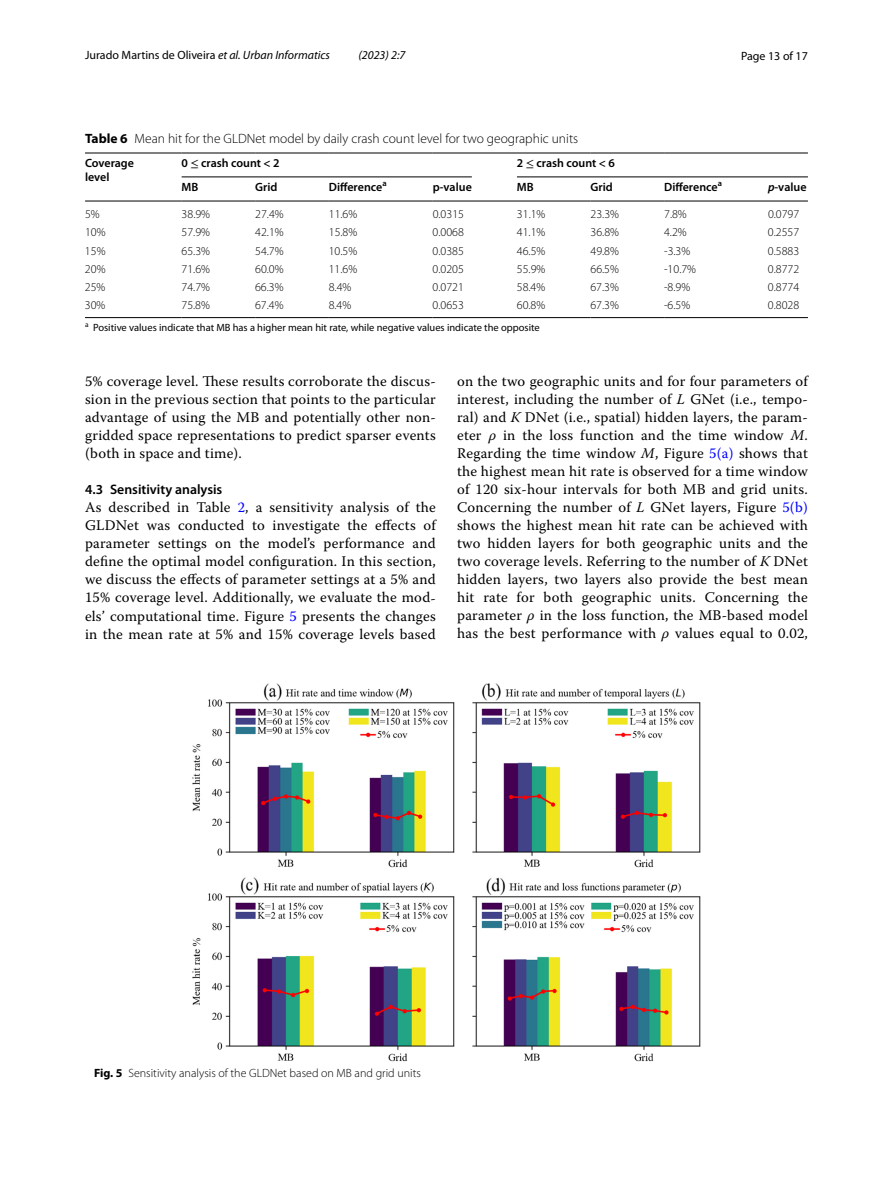
<style>
.page{position:relative;width:893px;height:1187px;background:#fff}
.page>*{position:absolute;margin:0;border:0;box-sizing:border-box;transform-origin:0 0}
.t1{font:14.7px/18px "Warnock Pro";letter-spacing:.015em;color:#000;text-align:justify}
.t2{font:600 13.8px "Myriad Pro";color:#000}
.t3{font:300 13.5px "Myriad Pro";color:#000}
.t4{font:300 12px "Myriad Pro";color:#000}
.t5{font:600 12px/13.5px "Myriad Pro";color:#000}
.t6{font:12px "Myriad Pro";color:#000}
.t7{font:italic 12px "Myriad Pro";color:#000}
.t8{font:10.5px "Myriad Pro";color:#000}
.s1{font-style:italic}
.s2{font-weight:700}
.s3{font-family:"STIX";font-weight:400}
.s4{color:#00f}
</style>
<div class="page">
<hr style="left:85px;top:153px;width:97px;height:1px;background:#000">
<hr style="left:85px;top:201px;width:97px;height:1px;background:#000">
<hr style="left:182px;top:153px;width:73px;height:1px;background:#000">
<hr style="left:255px;top:153px;width:74px;height:1px;background:#000">
<hr style="left:329px;top:153px;width:104px;height:1px;background:#000">
<hr style="left:433px;top:153px;width:84px;height:1px;background:#000">
<hr style="left:517px;top:153px;width:74px;height:1px;background:#000">
<hr style="left:591px;top:153px;width:73px;height:1px;background:#000">
<hr style="left:664px;top:153px;width:104px;height:1px;background:#000">
<hr style="left:768px;top:153px;width:40px;height:1px;background:#000">
<hr style="left:182px;top:201px;width:73px;height:1px;background:#000">
<hr style="left:255px;top:201px;width:74px;height:1px;background:#000">
<hr style="left:329px;top:201px;width:104px;height:1px;background:#000">
<hr style="left:433px;top:201px;width:84px;height:1px;background:#000">
<hr style="left:517px;top:201px;width:74px;height:1px;background:#000">
<hr style="left:591px;top:201px;width:73px;height:1px;background:#000">
<hr style="left:664px;top:201px;width:104px;height:1px;background:#000">
<hr style="left:768px;top:201px;width:40px;height:1px;background:#000">
<hr style="left:85px;top:317px;width:97px;height:1px;background:#000">
<hr style="left:182px;top:317px;width:73px;height:1px;background:#000">
<hr style="left:255px;top:317px;width:74px;height:1px;background:#000">
<hr style="left:329px;top:317px;width:104px;height:1px;background:#000">
<hr style="left:433px;top:317px;width:84px;height:1px;background:#000">
<hr style="left:517px;top:317px;width:74px;height:1px;background:#000">
<hr style="left:591px;top:317px;width:73px;height:1px;background:#000">
<hr style="left:664px;top:317px;width:104px;height:1px;background:#000">
<hr style="left:768px;top:317px;width:40px;height:1px;background:#000">
<hr style="left:182px;top:177px;width:290px;height:1px;background:#000">
<hr style="left:517px;top:177px;width:291px;height:1px;background:#000">
<img style="left:192px;top:683px;width:509px;height:378px">
<p class="t6" style="left:85px;top:48px;width:247px">Jurado Martins de Oliveira <span class="s1">et al. Urban Informatics</span></p>
<p class="t7" style="left:358px;top:48px;width:48px">(2023) 2:7</p>
<p class="t6" style="left:741px;top:48px;width:68px">Page 13 of 17</p>
<p class="t3" style="left:85px;top:131px;width:495px"><span class="s2">Table 6</span> Mean hit for the GLDNet model by daily crash count level for two geographic units</p>
<p class="t5" style="left:85px;top:156px;width:50px">Coverage level</p>
<p class="t5" style="left:182px;top:156px;width:100px">0 <span class="s3">≤</span> crash count &lt; 2</p>
<p class="t5" style="left:517px;top:156px;width:100px">2 <span class="s3">≤</span> crash count &lt; 6</p>
<p class="t5" style="left:182px;top:180px;width:18px">MB</p>
<p class="t5" style="left:255px;top:180px;width:24px">Grid</p>
<p class="t5" style="left:329px;top:180px;width:59px">Difference<sup>a</sup></p>
<p class="t5" style="left:433px;top:180px;width:41px">p-value</p>
<p class="t5" style="left:517px;top:180px;width:18px">MB</p>
<p class="t5" style="left:591px;top:180px;width:24px">Grid</p>
<p class="t5" style="left:664px;top:180px;width:59px">Difference<sup>a</sup></p>
<p class="t5" style="left:768px;top:180px;width:40px"><span class="s1">p</span>-value</p>
<p class="t4" style="left:85px;top:207px;width:16px">5%</p>
<p class="t4" style="left:182px;top:207px;width:30px">38.9%</p>
<p class="t4" style="left:255px;top:207px;width:30px">27.4%</p>
<p class="t4" style="left:329px;top:207px;width:30px">11.6%</p>
<p class="t4" style="left:433px;top:207px;width:33px">0.0315</p>
<p class="t4" style="left:517px;top:207px;width:30px">31.1%</p>
<p class="t4" style="left:591px;top:207px;width:30px">23.3%</p>
<p class="t4" style="left:664px;top:207px;width:24px">7.8%</p>
<p class="t4" style="left:768px;top:207px;width:33px">0.0797</p>
<p class="t4" style="left:85px;top:226px;width:22px">10%</p>
<p class="t4" style="left:182px;top:226px;width:30px">57.9%</p>
<p class="t4" style="left:255px;top:226px;width:30px">42.1%</p>
<p class="t4" style="left:329px;top:226px;width:30px">15.8%</p>
<p class="t4" style="left:433px;top:226px;width:33px">0.0068</p>
<p class="t4" style="left:517px;top:226px;width:30px">41.1%</p>
<p class="t4" style="left:590px;top:226px;width:30px">36.8%</p>
<p class="t4" style="left:664px;top:226px;width:24px">4.2%</p>
<p class="t4" style="left:768px;top:226px;width:33px">0.2557</p>
<p class="t4" style="left:85px;top:244px;width:22px">15%</p>
<p class="t4" style="left:182px;top:244px;width:30px">65.3%</p>
<p class="t4" style="left:255px;top:244px;width:30px">54.7%</p>
<p class="t4" style="left:329px;top:244px;width:30px">10.5%</p>
<p class="t4" style="left:433px;top:244px;width:33px">0.0385</p>
<p class="t4" style="left:517px;top:244px;width:30px">46.5%</p>
<p class="t4" style="left:590px;top:244px;width:30px">49.8%</p>
<p class="t4" style="left:664px;top:244px;width:28px">-3.3%</p>
<p class="t4" style="left:768px;top:244px;width:33px">0.5883</p>
<p class="t4" style="left:85px;top:262px;width:22px">20%</p>
<p class="t4" style="left:182px;top:262px;width:30px">71.6%</p>
<p class="t4" style="left:255px;top:262px;width:30px">60.0%</p>
<p class="t4" style="left:329px;top:262px;width:30px">11.6%</p>
<p class="t4" style="left:433px;top:262px;width:33px">0.0205</p>
<p class="t4" style="left:517px;top:262px;width:30px">55.9%</p>
<p class="t4" style="left:590px;top:262px;width:30px">66.5%</p>
<p class="t4" style="left:664px;top:262px;width:34px">-10.7%</p>
<p class="t4" style="left:768px;top:262px;width:33px">0.8772</p>
<p class="t4" style="left:85px;top:280px;width:22px">25%</p>
<p class="t4" style="left:182px;top:280px;width:30px">74.7%</p>
<p class="t4" style="left:255px;top:280px;width:30px">66.3%</p>
<p class="t4" style="left:329px;top:280px;width:24px">8.4%</p>
<p class="t4" style="left:433px;top:280px;width:33px">0.0721</p>
<p class="t4" style="left:517px;top:280px;width:30px">58.4%</p>
<p class="t4" style="left:590px;top:280px;width:30px">67.3%</p>
<p class="t4" style="left:664px;top:280px;width:28px">-8.9%</p>
<p class="t4" style="left:768px;top:280px;width:33px">0.8774</p>
<p class="t4" style="left:85px;top:298px;width:22px">30%</p>
<p class="t4" style="left:181px;top:298px;width:30px">75.8%</p>
<p class="t4" style="left:255px;top:298px;width:30px">67.4%</p>
<p class="t4" style="left:329px;top:298px;width:24px">8.4%</p>
<p class="t4" style="left:433px;top:298px;width:33px">0.0653</p>
<p class="t4" style="left:517px;top:298px;width:30px">60.8%</p>
<p class="t4" style="left:590px;top:298px;width:30px">67.3%</p>
<p class="t4" style="left:664px;top:298px;width:28px">-6.5%</p>
<p class="t4" style="left:768px;top:298px;width:33px">0.8028</p>
<p class="t8" style="left:85px;top:321px;width:456px"><sup>a</sup> Positive values indicate that MB has a higher mean hit rate, while negative values indicate the opposite</p>
<p class="t1" style="left:85px;top:372px;width:352px">5% coverage level. These results corroborate the discus&shy;sion in the previous section that points to the particular advantage of using the MB and potentially other non&shy;gridded space representations to predict sparser events (both in space and time).</p>
<p class="t2" style="left:85px;top:481px;width:139px">4.3 Sensitivity analysis</p>
<p class="t1" style="left:85px;top:498px;width:352px">As described in Table <span class="s4">2</span>, a sensitivity analysis of the GLDNet was conducted to investigate the effects of parameter settings on the model’s performance and define the optimal model configuration. In this section, we discuss the effects of parameter settings at a 5% and 15% coverage level. Additionally, we evaluate the mod&shy;els’ computational time. Figure <span class="s4">5</span> presents the changes in the mean rate at 5% and 15% coverage levels based</p>
<p class="t1" style="left:457px;top:372px;width:352px">on the two geographic units and for four parameters of interest, including the number of <span class="s1">L</span> GNet (i.e., tempo&shy;ral) and <span class="s1">K</span> DNet (i.e., spatial) hidden layers, the param&shy;eter <span class="s1">ρ</span> in the loss function and the time window <span class="s1">M</span>.<br>Regarding the time window <span class="s1">M</span>, Figure <span class="s4">5(a)</span> shows that the highest mean hit rate is observed for a time window of 120 six-hour intervals for both MB and grid units.<br>Concerning the number of <span class="s1">L</span> GNet layers, Figure <span class="s4">5(b) </span>shows the highest mean hit rate can be achieved with two hidden layers for both geographic units and the two coverage levels. Referring to the number of <span class="s1">K</span> DNet hidden layers, two layers also provide the best mean hit rate for both geographic units. Concerning the parameter <span class="s1">ρ</span> in the loss function, the MB-based model has the best performance with <span class="s1">ρ</span> values equal to 0.02,</p>
<p class="t4" style="left:94px;top:1066px;width:328px"><span class="s2">Fig. 5</span> Sensitivity analysis of the GLDNet based on MB and grid units</p>
</div>
